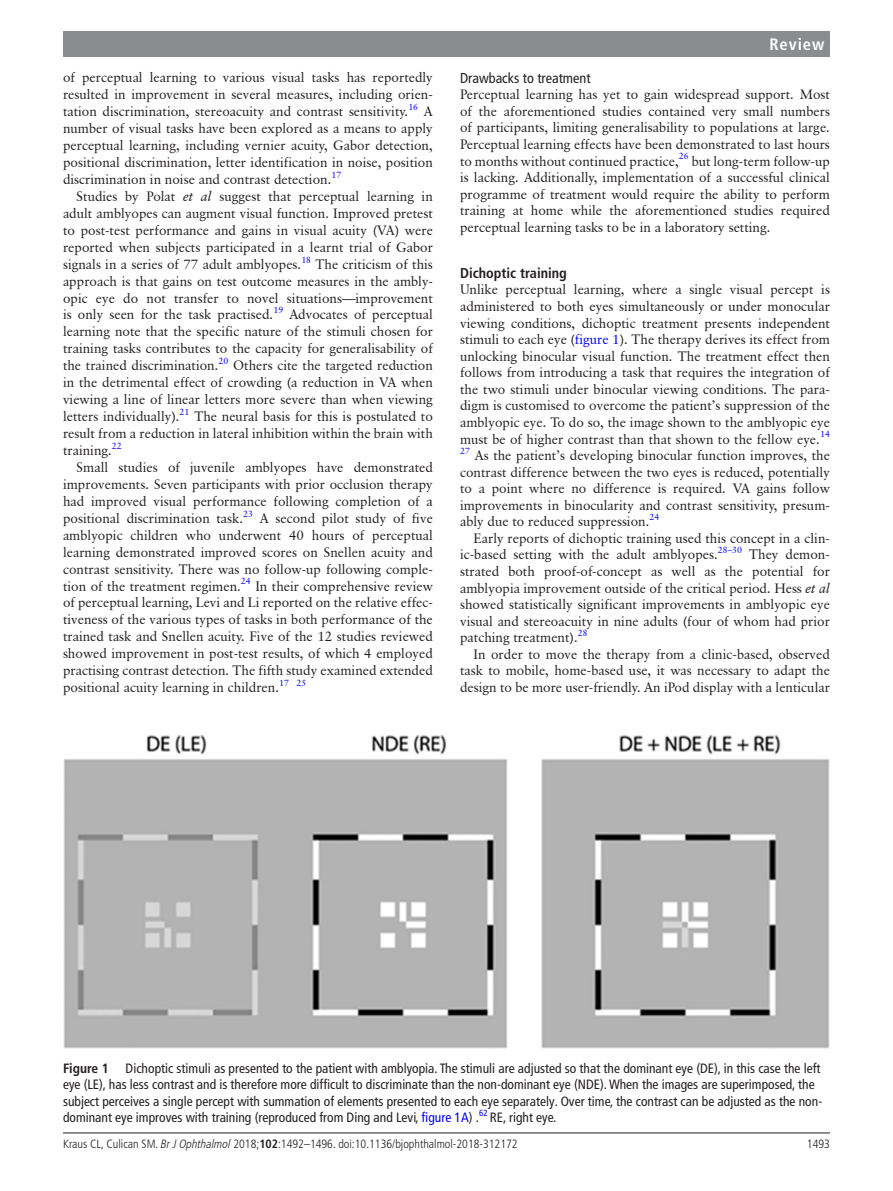
<style>
.page{position:relative;width:893px;height:1191px;background:#fff}
.page>*{position:absolute;margin:0;border:0;box-sizing:border-box;transform-origin:0 0}
.t1{font:700 condensed 16.5px "Frutiger LT Pro";letter-spacing:.055em;color:#fff}
.t2{font:condensed 14.25px "Frutiger LT Pro";color:#231f20}
.t3{font:700 condensed 14.25px "Frutiger LT Pro";color:#231f20}
.t4{font:13.5px/17px "Classical Garamond BT";color:#231f20;text-align:justify}
.t5{font:condensed 13.5px/16.5px "Frutiger LT Pro";color:#231f20}
.t6{font:300 condensed 12px "Frutiger LT Pro";color:#231f20}
.t7{font:9px "Classical Garamond BT";color:#00f}
.s1{font-style:italic}
.s2{color:#00f}
.s3{font-weight:700}
</style>
<div class="page">
<hr style="left:63px;top:1132px;width:767px;height:1px;background:#231f20">
<div style="left:63px;top:31px;width:767px;height:25px;background:#8a8c8e"></div>
<img style="left:63px;top:735px;width:767px;height:313px">
<p class="t4" style="left:63px;top:69px;width:371px">of perceptual learning to various visual tasks has reportedly resulted in improvement in several measures, including orien&shy;tation discrimination, stereoacuity and contrast sensitivity.<sup>16</sup> A number of visual tasks have been explored as a means to apply perceptual learning, including vernier acuity, Gabor detection, positional discrimination, letter identification in noise, position discrimination in noise and contrast detection.<sup>17</sup></p>
<p class="t4" style="left:63px;top:187px;width:371px;text-indent:14px">Studies by Polat <span class="s1">et al</span> suggest that perceptual learning in adult amblyopes can augment visual function. Improved pretest to post-test performance and gains in visual acuity (VA) were reported when subjects participated in a learnt trial of Gabor signals in a series of 77 adult amblyopes.<sup>18</sup> The criticism of this approach is that gains on test outcome measures in the ambly&shy;opic eye do not transfer to novel situations—improvement is only seen for the task practised.<sup>19</sup> Advocates of perceptual learning note that the specific nature of the stimuli chosen for training tasks contributes to the capacity for generalisability of the trained discrimination.<sup>20</sup> Others cite the targeted reduction in the detrimental effect of crowding (a reduction in VA when viewing a line of linear letters more severe than when viewing letters individually).<sup>21</sup> The neural basis for this is postulated to result from a reduction in lateral inhibition within the brain with training.<sup>22</sup></p>
<p class="t4" style="left:63px;top:458px;width:371px;text-indent:14px">Small studies of juvenile amblyopes have demonstrated improvements. Seven participants with prior occlusion therapy had improved visual performance following completion of a positional discrimination task.<sup>23</sup> A second pilot study of five amblyopic children who underwent 40 hours of perceptual learning demonstrated improved scores on Snellen acuity and contrast sensitivity. There was no follow-up following comple&shy;tion of the treatment regimen.<sup>24</sup> In their comprehensive review of perceptual learning, Levi and Li reported on the relative effec&shy;tiveness of the various types of tasks in both performance of the trained task and Snellen acuity. Five of the 12 studies reviewed showed improvement in post-test results, of which 4 employed practising contrast detection. The fifth study examined extended positional acuity learning in children.<sup>17</sup> <sup>25</sup></p>
<p class="t1" style="left:769px;top:34px;width:56px">Review</p>
<p class="t2" style="left:460px;top:69px;width:132px">Drawbacks to treatment</p>
<p class="t4" style="left:460px;top:86px;width:371px;line-height:16.5px">Perceptual learning has yet to gain widespread support. Most of the aforementioned studies contained very small numbers of participants, limiting generalisability to populations at large.<br>Perceptual learning effects have been demonstrated to last hours to months without continued practice,<sup>26</sup> but long-term follow-up is lacking. Additionally, implementation of a successful clinical programme of treatment would require the ability to perform training at home while the aforementioned studies required perceptual learning tasks to be in a laboratory setting.</p>
<p class="t3" style="left:460px;top:264px;width:108px">Dichoptic training</p>
<p class="t4" style="left:460px;top:281px;width:371px;line-height:16.5px">Unlike perceptual learning, where a single visual percept is administered to both eyes simultaneously or under monocular viewing conditions, dichoptic treatment presents independent stimuli to each eye (<span class="s2">figure 1</span>). The therapy derives its effect from unlocking binocular visual function. The treatment effect then follows from introducing a task that requires the integration of the two stimuli under binocular viewing conditions. The para&shy;digm is customised to overcome the patient’s suppression of the amblyopic eye. To do so, the image shown to the amblyopic eye must be of higher contrast than that shown to the fellow eye.</p>
<p class="t7" style="left:820px;top:429px;width:11px">14</p>
<p class="t7" style="left:460px;top:445px;width:11px">27</p>
<p class="t4" style="left:460px;top:447px;width:371px;line-height:16.5px;text-indent:15px">As the patient’s developing binocular function improves, the contrast difference between the two eyes is reduced, potentially to a point where no difference is required. VA gains follow improvements in binocularity and contrast sensitivity, presum&shy;ably due to reduced suppression.</p>
<p class="t7" style="left:649px;top:511px;width:11px">24</p>
<p class="t4" style="left:460px;top:530px;width:371px;line-height:16.5px;text-indent:14px">Early reports of dichoptic training used this concept in a clin&shy;ic-based setting with the adult amblyopes.</p>
<p class="t7" style="left:718px;top:545px;width:26px">28–30</p>
<p class="t4" style="left:460px;top:546px;width:371px;line-height:16.5px;text-indent:289px">They demon&shy;strated both proof-of-concept as well as the potential for amblyopia improvement outside of the critical period. Hess <span class="s1">et al </span>showed statistically significant improvements in amblyopic eye visual and stereoacuity in nine adults (four of whom had prior patching treatment).</p>
<p class="t7" style="left:578px;top:627px;width:11px">28</p>
<p class="t4" style="left:460px;top:645px;width:371px;line-height:16.5px;text-indent:14px">In order to move the therapy from a clinic-based, observed task to mobile, home-based use, it was necessary to adapt the design to be more user-friendly. An iPod display with a lenticular</p>
<p class="t5" style="left:63px;top:1059px;width:761px"><span class="s3">Figure 1</span> Dichoptic stimuli as presented to the patient with amblyopia. The stimuli are adjusted so that the dominant eye (DE), in this case the left eye (LE), has less contrast and is therefore more difficult to discriminate than the non-dominant eye (NDE). When the images are superimposed, the subject perceives a single percept with summation of elements presented to each eye separately. Over time, the contrast can be adjusted as the non&shy;dominant eye improves with training (reproduced from Ding and Levi, <span class="s2">figure 1A</span>) .<sup>62</sup> RE, right eye.</p>
<p class="t6" style="left:63px;top:1136px;width:456px">Kraus CL, Culican SM. <span class="s1">Br J Ophthalmol</span> 2018;<span class="s3">102</span>:1492–1496. doi:10.1136/bjophthalmol-2018-312172</p>
<p class="t6" style="left:807px;top:1136px;width:25px">1493</p>
</div>
